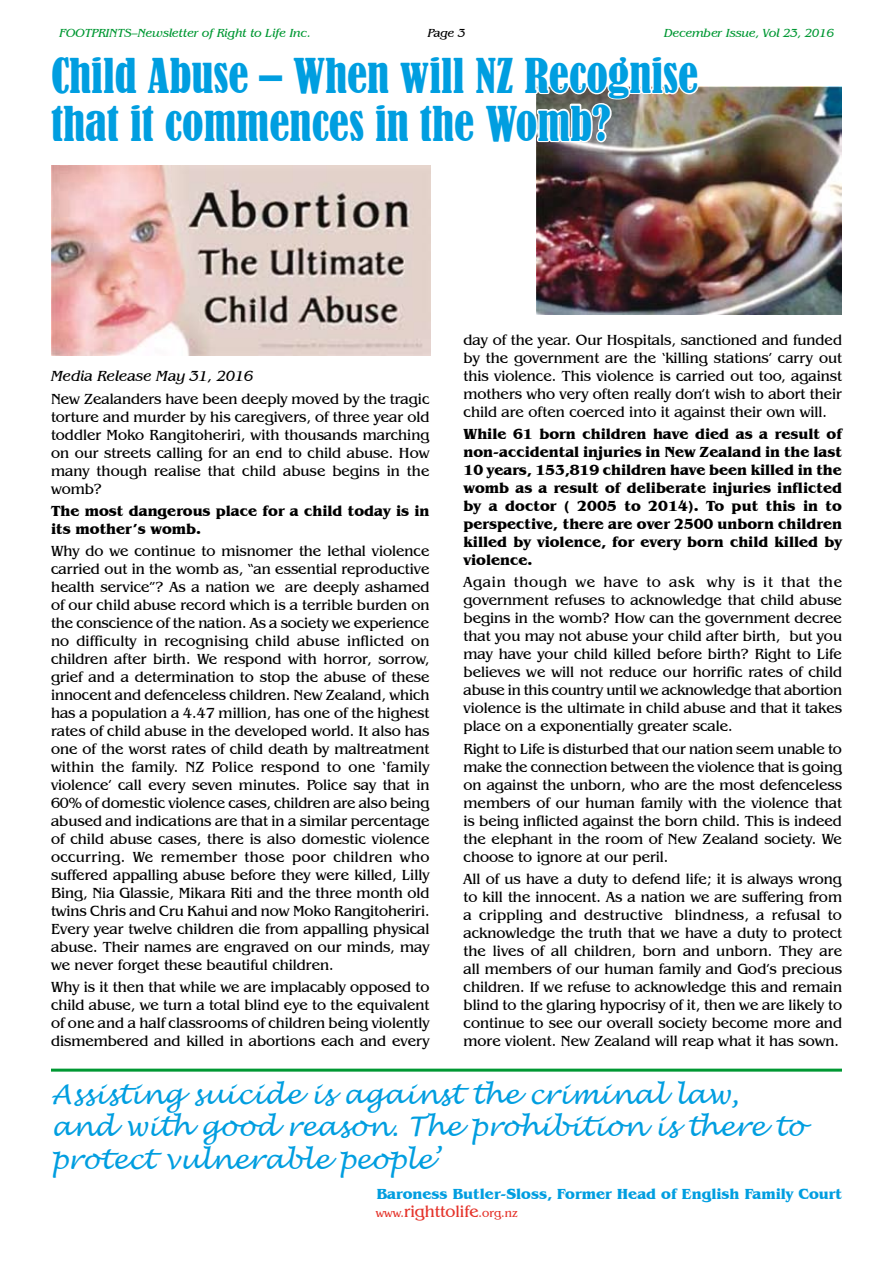
<style>
.page{position:relative;width:893px;height:1263px;background:#fff}
.page>*{position:absolute;margin:0;border:0;box-sizing:border-box;transform-origin:0 0}
.t1{font:condensed 45px/48px "Bernard";color:#009ee0}
.t2{font:italic 27px/32.4px "Lucida Handwriting";color:#009ee0}
.t3{font:15px/18px "Benguiat IT Cby BT";color:#000;text-align:justify}
.t4{font:700 15px/18px "Benguiat IT Cby BT";color:#000}
.t5{font:700 15px "Benguiat IT Cby BT";color:#009ee0}
.t6{font:italic 15px "Benguiat IT Cby BT";color:#000}
.t7{font:italic 12px "Benguiat IT Cby BT";color:#009833}
.t8{font:12px "Benguiat IT Cby BT";color:#e5352c}
.t9{font:italic 12px "Benguiat IT Cby BT";color:#000}
.s1{font-size:16.5px}
</style>
<div class="page">
<img style="left:537px;top:86px;width:305px;height:228px">
<hr style="left:51px;top:1068px;width:791px;height:3px;background:#009833">
<svg style="left:51px;top:86px;width:650px;height:85px"></svg>
<img style="left:51px;top:166px;width:380px;height:189px">
<p class="t7" style="left:60px;top:26px;width:253px">FOOTPRINTS–Newsletter of Right to Life Inc.</p>
<p class="t9" style="left:428px;top:26px;width:28px">Page</p>
<p class="t7" style="left:664px;top:26px;width:171px">December Issue, Vol 23, 2016</p>
<h1 class="t1" style="left:51px;top:52px;width:649px">Child Abuse – When will NZ Recognise that it commences in the Womb?</h1>
<p class="t6" style="left:51px;top:367px;width:204px">Media Release May 31, 2016</p>
<p class="t3" style="left:51px;top:389px;width:380px">New Zealanders have been deeply moved by the tragic torture and murder by his caregivers, of three year old toddler Moko Rangitoheriri, with thousands marching on our streets calling for an end to child abuse. How many though realise that child abuse begins in the womb?</p>
<p class="t4" style="left:51px;top:502px;width:380px">The most dangerous place for a child today is in its mother’s womb.</p>
<p class="t3" style="left:51px;top:542px;width:380px">Why do we continue to misnomer the lethal violence carried out in the womb as, “an essential reproductive health service”? As a nation we are deeply ashamed of our child abuse record which is a terrible burden on the conscience of the nation. As a society we experience no difficulty in recognising child abuse inflicted on children after birth. We respond with horror, sorrow, grief and a determination to stop the abuse of these innocent and defenceless children. New Zealand, which has a population a 4.47 million, has one of the highest rates of child abuse in the developed world. It also has one of the worst rates of child death by maltreatment within the family. NZ Police respond to one ‘family violence’ call every seven minutes. Police say that in 60% of domestic violence cases, children are also being abused and indications are that in a similar percentage of child abuse cases, there is also domestic violence occurring. We remember those poor children who suffered appalling abuse before they were killed, Lilly Bing, Nia Glassie, Mikara Riti and the three month old twins Chris and Cru Kahui and now Moko Rangitoheriri.<br>Every year twelve children die from appalling physical abuse. Their names are engraved on our minds, may we never forget these beautiful children.</p>
<p class="t3" style="left:51px;top:978px;width:380px">Why is it then that while we are implacably opposed to child abuse, we turn a total blind eye to the equivalent of one and a half classrooms of children being violently dismembered and killed in abortions each and every</p>
<p class="t3" style="left:464px;top:331px;width:380px">day of the year. Our Hospitals, sanctioned and funded by the government are the ‘killing stations’ carry out this violence. This violence is carried out too, against mothers who very often really don’t wish to abort their child are often coerced into it against their own will.</p>
<p class="t4" style="left:464px;top:425px;width:380px;text-align:justify">While 61 born children have died as a result of non-accidental injuries in New Zealand in the last 10 years, 153,819 children have been killed in the womb as a result of deliberate injuries inflicted by a doctor ( 2005 to 2014). To put this in to perspective, there are over 2500 unborn children killed by violence, for every born child killed by violence.</p>
<p class="t3" style="left:464px;top:573px;width:380px">Again though we have to ask why is it that the government refuses to acknowledge that child abuse begins in the womb? How can the government decree that you may not abuse your child after birth, but you may have your child killed before birth? Right to Life believes we will not reduce our horrific rates of child abuse in this country until we acknowledge that abortion violence is the ultimate in child abuse and that it takes place on a exponentially greater scale.</p>
<p class="t3" style="left:464px;top:739px;width:380px">Right to Life is disturbed that our nation seem unable to make the connection between the violence that is going on against the unborn, who are the most defenceless members of our human family with the violence that is being inflicted against the born child. This is indeed the elephant in the room of New Zealand society. We choose to ignore at our peril.</p>
<p class="t3" style="left:464px;top:870px;width:380px">All of us have a duty to defend life; it is always wrong to kill the innocent. As a nation we are suffering from a crippling and destructive blindness, a refusal to acknowledge the truth that we have a duty to protect the lives of all children, born and unborn. They are all members of our human family and God’s precious children. If we refuse to acknowledge this and remain blind to the glaring hypocrisy of it, then we are likely to continue to see our overall society become more and more violent. New Zealand will reap what it has sown.</p>
<h2 class="t2" style="left:51px;top:1079px;width:755px">Assisting suicide is against the criminal law, and with good reason. The prohibition is there to protect vulnerable people’</h2>
<p class="t5" style="left:376px;top:1184px;width:467px">Baroness Butler-Sloss, Former Head of English Family Court</p>
<p class="t8" style="left:376px;top:1206px;width:144px">www.<span class="s1">righttolife</span>.org.nz</p>
</div>
